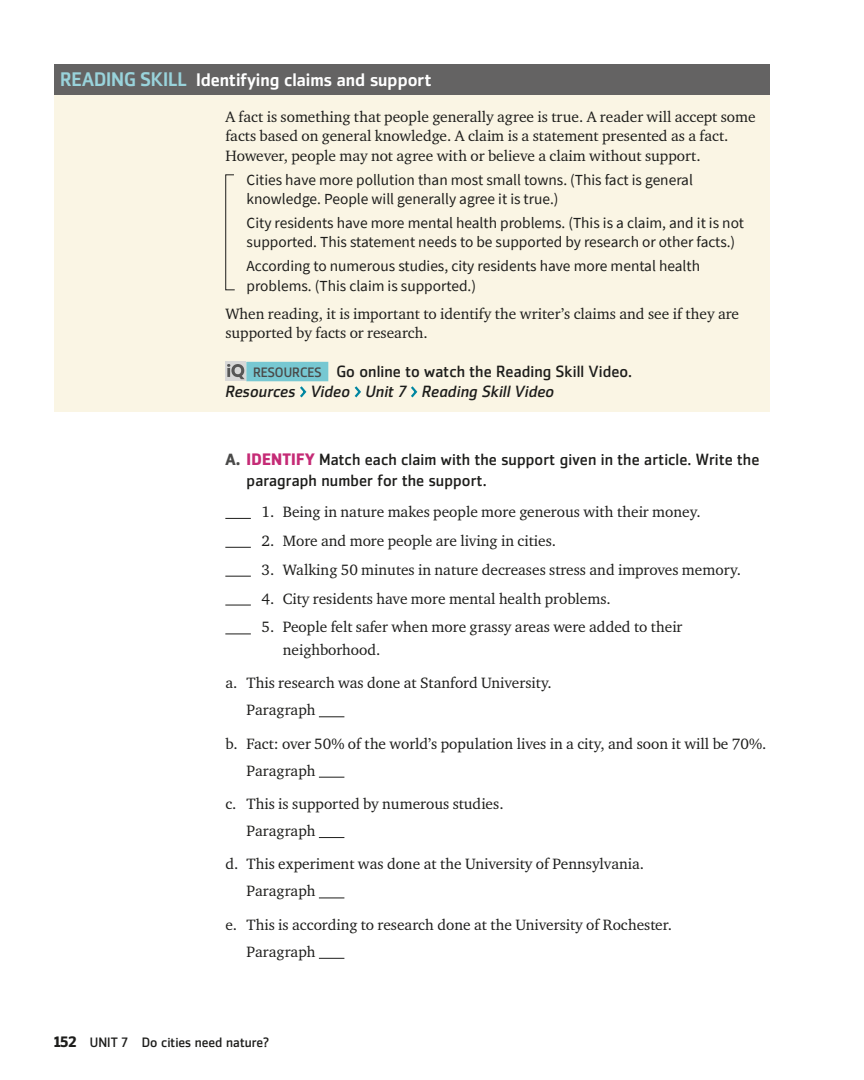
<style>
.page{position:relative;width:864px;height:1080px;background:#fff}
.page>*{position:absolute;margin:0;border:0;box-sizing:border-box;transform-origin:0 0}
.t1{font:500 18px "Zemestro Std";color:#fff}
.t2{font:16.2px/20.7px "Zemestro Std";letter-spacing:.005em;color:#1d1d1b}
.t3{font:15.3px/27px "Charter ITC Std";color:#1d1d1b}
.t4{font:15.3px/19.5px "Source Sans Pro";color:#1d1d1b}
.t5{font:13.5px "Zemestro Std";color:#1d1d1b}
.s1{font-size:19.5px;color:#99d3db}
.s2{font-size:13.5px;color:#4a4a49}
.s3{font-style:italic}
.s4{font-weight:700;color:#4a4a49}
.s5{font-weight:700;font-size:16.5px;color:#c52b76}
.s6{font-weight:700;font-size:15px}
</style>
<div class="page">
<div style="left:54px;top:64px;width:716px;height:31px;background:#646363"></div>
<div style="left:54px;top:95px;width:716px;height:317px;background:#faf5e4"></div>
<div style="left:246px;top:362px;width:82px;height:19px;background:#77c8d2"></div>
<div style="left:225px;top:362px;width:21px;height:19px;background:#d8d8d7"></div>
<svg style="left:227px;top:364px;width:18px;height:15px"></svg>
<svg style="left:300px;top:386px;width:7px;height:12px"></svg>
<svg style="left:354px;top:386px;width:7px;height:12px"></svg>
<svg style="left:411px;top:386px;width:7px;height:12px"></svg>
<svg style="left:225px;top:518px;width:26px;height:1px"></svg>
<svg style="left:225px;top:547px;width:26px;height:1px"></svg>
<svg style="left:225px;top:576px;width:26px;height:1px"></svg>
<svg style="left:225px;top:605px;width:26px;height:1px"></svg>
<svg style="left:225px;top:634px;width:26px;height:1px"></svg>
<svg style="left:319px;top:717px;width:25px;height:1px"></svg>
<svg style="left:319px;top:777px;width:25px;height:1px"></svg>
<svg style="left:319px;top:837px;width:25px;height:1px"></svg>
<svg style="left:319px;top:898px;width:25px;height:1px"></svg>
<svg style="left:319px;top:958px;width:25px;height:1px"></svg>
<svg style="left:225px;top:174px;width:10px;height:117px"></svg>
<p class="t1" style="left:60px;top:69px;width:373px"><span class="s1">READING SKILL</span> Identifying claims and support</p>
<p class="t3" style="left:225px;top:107px;width:532px;line-height:19.5px">A fact is something that people generally agree is true. A reader will accept some facts based on general knowledge. A claim is a statement presented as a fact.<br>However, people may not agree with or believe a claim without support.</p>
<p class="t4" style="left:247px;top:170px;width:448px">Cities have more pollution than most small towns. (This fact is general knowledge. People will generally agree it is true.)</p>
<p class="t4" style="left:247px;top:213px;width:499px">City residents have more mental health problems. (This is a claim, and it is not supported. This statement needs to be supported by research or other facts.)</p>
<p class="t4" style="left:247px;top:256px;width:455px">According to numerous studies, city residents have more mental health problems. (This claim is supported.)</p>
<p class="t3" style="left:225px;top:303px;width:515px;line-height:19.5px">When reading, it is important to identify the writer’s claims and see if they are supported by facts or research.</p>
<p class="t2" style="left:225px;top:361px;width:408px;text-indent:28px"><span class="s2">RESOURCES</span> Go online to watch the Reading Skill Video.<br><span class="s3">Resources Video Unit 7 Reading Skill Video</span></p>
<p class="t2" style="left:247px;top:449px;width:514px;text-indent:-21px"><span class="s4">A.</span> <span class="s5">IDENTIFY</span> Match each claim with the support given in the article. Write the paragraph number for the support.</p>
<p class="t3" style="left:261px;top:498px;width:441px">1. Being in nature makes people more generous with their money.</p>
<p class="t3" style="left:261px;top:527px;width:296px">2. More and more people are living in cities.</p>
<p class="t3" style="left:261px;top:556px;width:481px">3. Walking 50 minutes in nature decreases stress and improves memory.</p>
<p class="t3" style="left:261px;top:585px;width:351px">4. City residents have more mental health problems.</p>
<p class="t3" style="left:283px;top:616px;width:401px;line-height:22.5px;text-indent:-21px">5. People felt safer when more grassy areas were added to their neighborhood.</p>
<p class="t3" style="left:247px;top:669px;width:307px;text-indent:-21px">a. This research was done at Stanford University.<br>Paragraph</p>
<p class="t3" style="left:247px;top:730px;width:521px;text-indent:-21px">b. Fact: over 50% of the world’s population lives in a city, and soon it will be 70%.<br>Paragraph</p>
<p class="t3" style="left:247px;top:790px;width:259px;text-indent:-21px">c. This is supported by numerous studies.<br>Paragraph</p>
<p class="t3" style="left:247px;top:850px;width:399px;text-indent:-21px">d. This experiment was done at the University of Pennsylvania.<br>Paragraph</p>
<p class="t3" style="left:247px;top:911px;width:427px;text-indent:-21px">e. This is according to research done at the University of Rochester.<br>Paragraph</p>
<p class="t5" style="left:54px;top:1034px;width:217px"><span class="s6">152</span> UNIT 7 Do cities need nature?</p>
</div>
